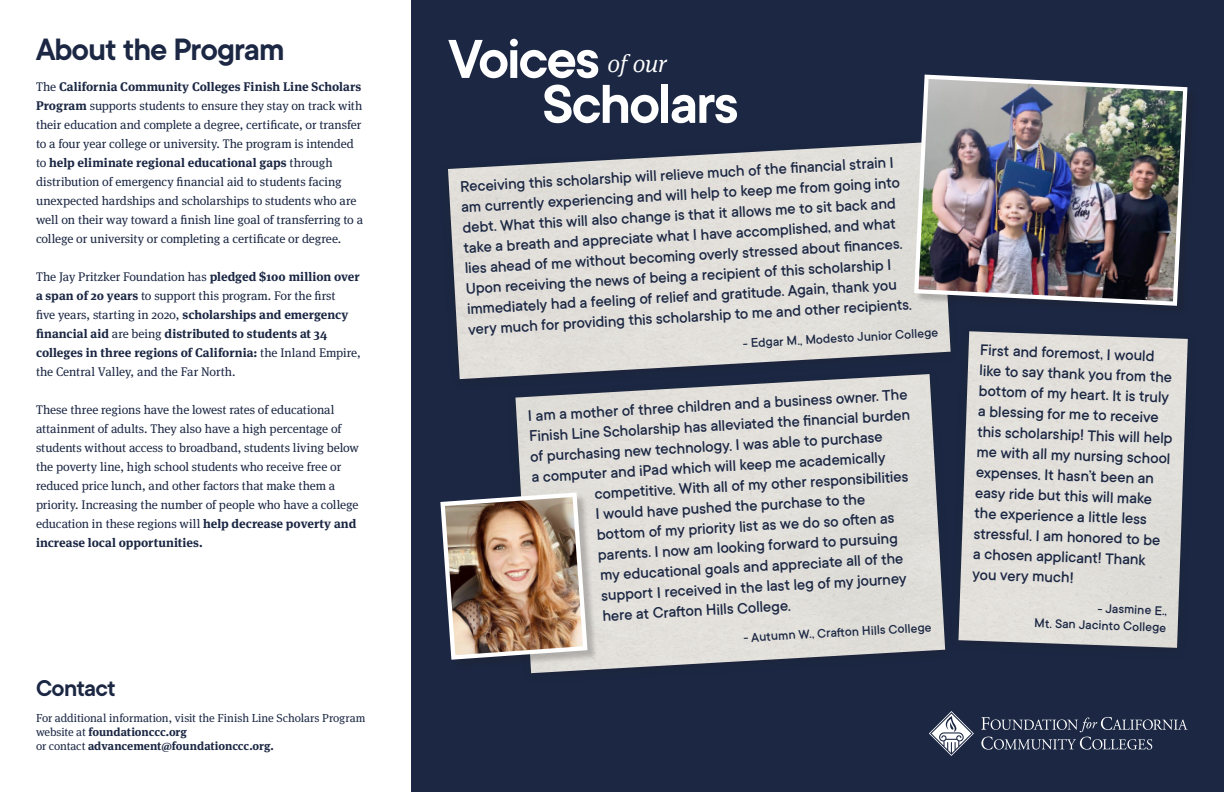
<style>
.page{position:relative;width:1224px;height:792px;background:#fff}
.page>*{position:absolute;margin:0;border:0;box-sizing:border-box;transform-origin:0 0}
.t1{font:600 60.4px "TT Commons";letter-spacing:-.035em;color:#fff}
.t2{font:600 34px "TT Commons";letter-spacing:-.03em;color:#1b2743}
.t3{font:600 25.3px "TT Commons";letter-spacing:-.03em;color:#1b2743}
.Body_White{font:italic 300 24.9px "Meta Serif Pro";color:#fff}
.Quote-2{font:500 17px/20.4px "TT Commons";color:#1b2743}
.Quote_Attribution{font:500 14px/16.8px "TT Commons";color:#1b2743;text-align:right}
.Body_White-2{font:12.5px/19px "Meta Serif Pro";letter-spacing:-.01em;color:#1b2743}
.Body_White-3{font:11.7px/14px "Meta Serif Pro";letter-spacing:-.005em;color:#1b2743}
.s1{font-weight:700}
</style>
<div class="page">
<div style="left:411px;top:0;width:813px;height:792px;background:#1b2743"></div>
<img style="left:515px;top:391px;width:430px;height:282px">
<img style="left:958px;top:331px;width:230px;height:317px">
<div style="left:438px;top:135px;width:522px;height:256px;background:#231f20;opacity:.25"></div>
<img style="left:448px;top:142px;width:503px;height:237px">
<svg style="left:981px;top:717px;width:207px;height:33px"></svg>
<svg style="left:929px;top:711px;width:45px;height:45px"></svg>
<div style="left:442px;top:494px;width:156px;height:176px;background:#231f20;opacity:.25"></div>
<img style="left:440px;top:490px;width:150px;height:172px">
<div style="left:916px;top:76px;width:281px;height:240px;background:#231f20;opacity:.25"></div>
<img style="left:912px;top:74px;width:278px;height:234px">
<h1 class="t2" style="left:36px;top:31px;width:250px">About the Program</h1>
<p class="Body_White-2" style="left:36px;top:76px;width:329px">The <span class="s1">California Community Colleges Finish Line Scholars Program</span> supports students to ensure they stay on track with their education and complete a degree, certificate, or transfer to a four year college or university. The program is intended to <span class="s1">help eliminate regional educational gaps</span> through distribution of emergency financial aid to students facing unexpected hardships and scholarships to students who are well on their way toward a finish line goal of transferring to a college or university or completing a certificate or degree.</p>
<p class="Body_White-2" style="left:36px;top:266px;width:326px">The Jay Pritzker Foundation has <span class="s1">pledged $100 million over a span of 20 years</span> to support this program. For the first<br>five years, starting in 2020, <span class="s1">scholarships and emergency financial aid</span> are being <span class="s1">distributed to students at 34 colleges in three regions of California:</span> the Inland Empire, the Central Valley, and the Far North.</p>
<p class="Body_White-2" style="left:36px;top:399px;width:324px">These three regions have the lowest rates of educational attainment of adults. They also have a high percentage of students without access to broadband, students living below the poverty line, high school students who receive free or reduced price lunch, and other factors that make them a priority. Increasing the number of people who have a college education in these regions will <span class="s1">help decrease poverty and increase local opportunities.</span></p>
<h1 class="t3" style="left:36px;top:675px;width:81px">Contact</h1>
<p class="Body_White-3" style="left:36px;top:710px;width:331px">For additional information, visit the Finish Line Scholars Program website at <span class="s1">foundationccc.org<br></span>or contact <span class="s1">advancement@foundationccc.org.</span></p>
<h1 class="t1" style="left:448px;top:26px;width:154px">Voices</h1>
<p class="Body_White" style="left:607px;top:46px;width:61px">of our</p>
<h1 class="t1" style="left:542px;top:71px;width:198px">Scholars</h1>
<p class="Quote-2" style="left:460px;top:176px;width:446px;rotate:-3deg">Receiving this scholarship will relieve much of the fi nancial strain I am currently experiencing and will help to keep me from going into debt. What this will also change is that it allows me to sit back and take a breath and appreciate what I have accomplished, and what lies ahead of me without becoming overly stressed about fi nances.<br>Upon receiving the news of being a recipient of this scholarship I immediately had a feeling of relief and gratitude. Again, thank you very much for providing this scholarship to me and other recipients.</p>
<p class="Quote_Attribution" style="left:742px;top:335px;width:197px;rotate:-3deg">- Edgar M., Modesto Junior College</p>
<p class="Quote-2" style="left:527px;top:405px;width:382px;rotate:-3deg">I am a mother of three children and a business owner. The</p>
<p class="Quote-2" style="left:529px;top:425px;width:383px;rotate:-3deg">Finish Line Scholarship has alleviated the fi nancial burden</p>
<p class="Quote-2" style="left:530px;top:446px;width:354px;rotate:-3deg">of purchasing new technology. I was able to purchase</p>
<p class="Quote-2" style="left:531px;top:466px;width:356px;rotate:-3deg">a computer and iPad which will keep me academically</p>
<p class="Quote-2" style="left:594px;top:483px;width:316px;rotate:-3deg">competitive. With all of my other responsibilities</p>
<p class="Quote-2" style="left:595px;top:504px;width:271px;rotate:-3deg">I would have pushed the purchase to the</p>
<p class="Quote-2" style="left:596px;top:524px;width:300px;rotate:-3deg">bottom of my priority list as we do so oft en as</p>
<p class="Quote-2" style="left:597px;top:544px;width:302px;rotate:-3deg">parents. I now am looking forward to pursuing</p>
<p class="Quote-2" style="left:600px;top:565px;width:305px;rotate:-3deg">my educational goals and appreciate all of the</p>
<p class="Quote-2" style="left:601px;top:585px;width:307px;rotate:-3deg">support I received in the last leg of my journey</p>
<p class="Quote-2" style="left:602px;top:606px;width:190px;rotate:-3deg">here at Craft on Hills College.</p>
<p class="Quote_Attribution" style="left:743px;top:629px;width:190px;rotate:-3deg">- Autumn W., Craft on Hills College</p>
<p class="Quote-2" style="left:980px;top:340px;width:197px;rotate:2deg">First and foremost, I would like to say thank you from the bottom of my heart. It is truly a blessing for me to receive this scholarship! This will help me with all my nursing school expenses. It hasn’t been an easy ride but this will make the experience a little less stressful. I am honored to be a chosen applicant! Thank you very much!</p>
<p class="Quote_Attribution" style="left:1035px;top:598px;width:134px;rotate:2deg">- Jasmine E.,<br>Mt. San Jacinto College</p>
</div>
